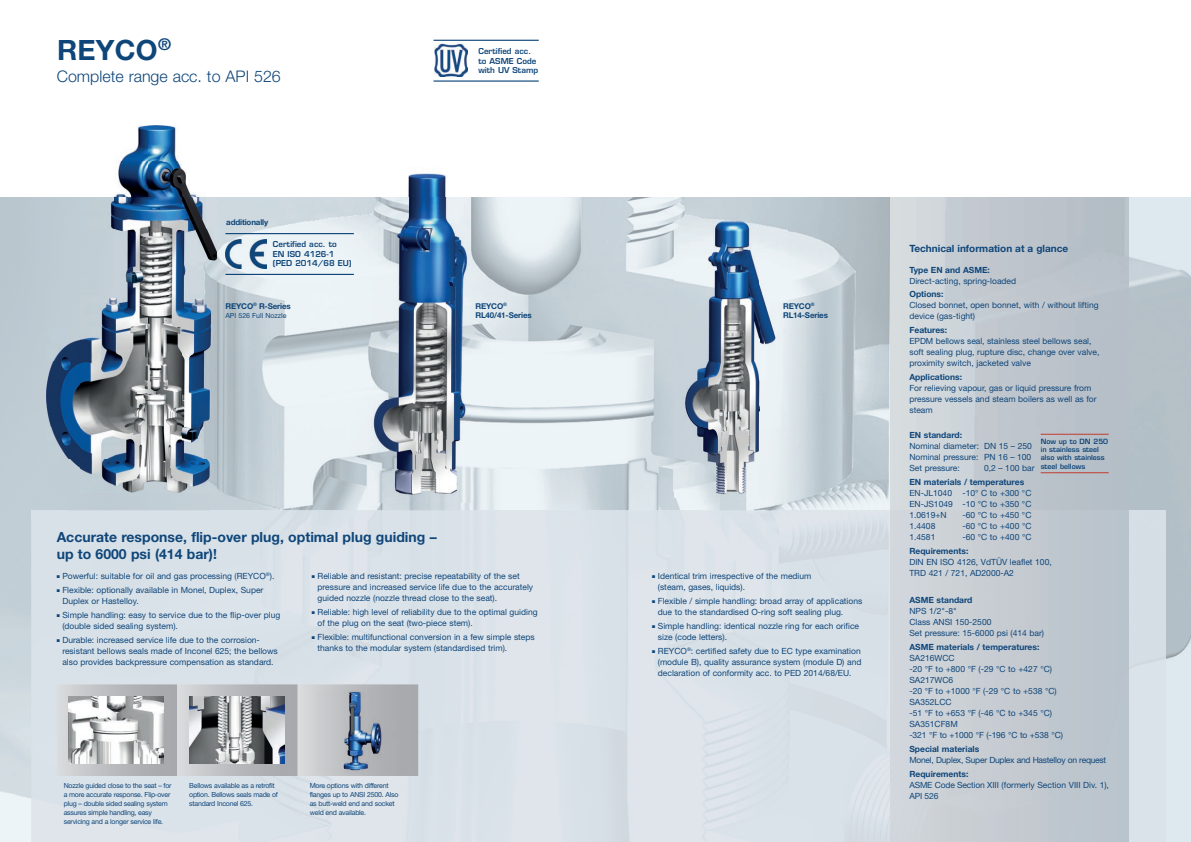
<style>
.page{position:relative;width:1191px;height:842px;background:#fff}
.page>*{position:absolute;margin:0;border:0;box-sizing:border-box;transform-origin:0 0}
.t1{font:700 28px "Helvetica Neue LT Pro";letter-spacing:.01em;color:#0f467a}
.t2{font:300 16px "Helvetica Neue LT Pro";color:#0f467a}
.t3{font:700 14px/16.8px "Helvetica Neue LT Pro";color:#0f467a}
.t4{font:700 10px "Helvetica Neue LT Pro";color:#0f467a}
.t5{font:8.5px/11px "Helvetica Neue LT Pro";color:#0f467a}
.t6{font:700 8.5px "Helvetica Neue LT Pro";color:#0f467a}
.t7{font:8.5px "Helvetica Neue LT Pro";letter-spacing:-.03em;color:#0f467a}
.t8{font:600 8px/9.6px "Eurostile LT Std";color:#0f467a}
.t9{font:700 8px/9px "Helvetica Neue LT Pro";letter-spacing:-.02em;color:#0f467a}
.t10{font:7px/9px "Helvetica Neue LT Pro";letter-spacing:-.03em;color:#0f467a}
.t11{font:600 7px/8.4px "Eurostile LT Std";color:#0f467a}
.t12{font:7px "Helvetica Neue LT Pro";color:#0f467a}
</style>
<div class="page">
<div style="left:0;top:197px;width:69px;height:322px;background:#becad2"></div>
<img style="left:210px;top:197px;width:175px;height:313px">
<img style="left:455px;top:197px;width:245px;height:313px">
<img style="left:1128px;top:197px;width:63px;height:322px">
<img style="left:771px;top:232px;width:119px;height:278px">
<img style="left:385px;top:502px;width:70px;height:8px">
<img style="left:700px;top:497px;width:71px;height:13px">
<img style="left:1165px;top:519px;width:26px;height:323px">
<div style="left:1128px;top:510px;width:37px;height:332px;background:#dbe3ea"></div>
<svg style="left:57px;top:684px;width:361px;height:92px;background:#bcbdc0"></svg>
<img style="left:69px;top:697px;width:95px;height:67px">
<img style="left:189px;top:697px;width:95px;height:67px">
<img style="left:317px;top:690px;width:84px;height:83px">
<img style="left:47px;top:125px;width:170px;height:368px">
<img style="left:371px;top:173px;width:100px;height:329px">
<img style="left:675px;top:219px;width:113px;height:278px">
<img style="left:225px;top:239px;width:41px;height:29px">
<hr style="left:225px;top:233px;width:129px;height:1px;background:#0f467a">
<hr style="left:225px;top:274px;width:129px;height:1px;background:#0f467a">
<img style="left:434px;top:44px;width:34px;height:33px">
<hr style="left:433px;top:40px;width:106px;height:1px;background:#0f467a">
<hr style="left:433px;top:80px;width:106px;height:2px;background:#0f467a">
<hr style="left:1040px;top:472px;width:68px;height:1px;background:#c13c32">
<hr style="left:1040px;top:434px;width:68px;height:1px;background:#c13c32">
<h1 class="t1" style="left:57px;top:32px;width:115px">REYCO<sup>®</sup></h1>
<h2 class="t2" style="left:57px;top:66px;width:225px">Complete range acc. to API 526</h2>
<p class="t9" style="left:226px;top:218px;width:44px">additionally</p>
<p class="t8" style="left:273px;top:239px;width:80px">Certified acc. to<br>EN ISO 4126-1 (PED 2014/68 EU)</p>
<p class="t8" style="left:478px;top:46px;width:61px">Certified acc. to ASME Code with UV Stamp</p>
<p class="t9" style="left:225px;top:301px;width:67px">REYCO<sup>®</sup> R-Series</p>
<p class="t12" style="left:225px;top:311px;width:63px">API 526 Full Nozzle</p>
<p class="t9" style="left:475px;top:301px;width:58px">REYCO<sup>®<br></sup>RL40/41-Series</p>
<h3 class="t3" style="left:57px;top:528px;width:381px">Accurate response, flip-over plug, optimal plug guiding – up to 6000 psi (414 bar)!</h3>
<p class="t5" style="left:57px;top:570px;width:219px">■ Powerful: suitable for oil and gas processing (REYCO<sup>®</sup>).</p>
<p class="t5" style="left:62px;top:584px;width:203px;text-indent:-6px">■ Flexible: optionally available in Monel, Duplex, Super<br>Duplex or Hastelloy.</p>
<p class="t5" style="left:62px;top:609px;width:219px;text-indent:-6px">■ Simple handling: easy to service due to the flip-over plug (double sided sealing system).</p>
<p class="t5" style="left:62px;top:634px;width:217px;text-indent:-6px">■ Durable: increased service life due to the corrosion&shy;resistant bellows seals made of Inconel 625; the bellows also provides backpressure compensation as standard.</p>
<p class="t5" style="left:317px;top:570px;width:217px;text-indent:-6px">■ Reliable and resistant: precise repeatability of the set pressure and increased service life due to the accurately guided nozzle (nozzle thread close to the seat).</p>
<p class="t5" style="left:317px;top:606px;width:222px;text-indent:-6px">■ Reliable: high level of reliability due to the optimal guiding of the plug on the seat (two-piece stem).</p>
<p class="t5" style="left:317px;top:631px;width:219px;text-indent:-6px">■ Flexible: multifunctional conversion in a few simple steps thanks to the modular system (standardised trim).</p>
<p class="t10" style="left:64px;top:781px;width:109px">Nozzle guided close to the seat – for a more accurate response. Flip-over plug – double sided sealing system assures simple handling, easy servicing and a longer service life.</p>
<p class="t10" style="left:189px;top:781px;width:90px">Bellows available as a retrofit option. Bellows seals made of standard Inconel 625.</p>
<p class="t10" style="left:310px;top:781px;width:90px">More options with different flanges up to ANSI 2500. Also as butt-weld end and socket weld end available.</p>
<p class="t9" style="left:783px;top:301px;width:46px">REYCO<sup>®<br></sup>RL14-Series</p>
<p class="t5" style="left:658px;top:570px;width:155px;text-indent:-6px">■ Identical trim irrespective of the medium (steam, gases, liquids).</p>
<p class="t5" style="left:658px;top:595px;width:206px;text-indent:-6px">■ Flexible / simple handling: broad array of applications due to the standardised O-ring soft sealing plug.</p>
<p class="t5" style="left:658px;top:620px;width:203px;text-indent:-6px">■ Simple handling: identical nozzle ring for each orifice size (code letters).</p>
<p class="t5" style="left:658px;top:645px;width:205px;text-align:justify;text-indent:-6px">■ REYCO<sup>®</sup>: certified safety due to EC type examination (module B), quality assurance system (module D) and declaration of conformity acc. to PED 2014/68/EU.</p>
<p class="t4" style="left:909px;top:243px;width:160px">Technical information at a glance</p>
<p class="t6" style="left:909px;top:264px;width:82px">Type EN and ASME:</p>
<p class="t5" style="left:909px;top:275px;width:108px">Direct-acting, spring-loaded</p>
<p class="t6" style="left:909px;top:289px;width:36px">Options:</p>
<p class="t5" style="left:909px;top:300px;width:191px">Closed bonnet, open bonnet, with / without lifting device (gas-tight)</p>
<p class="t6" style="left:909px;top:325px;width:39px">Features:</p>
<p class="t5" style="left:909px;top:336px;width:191px">EPDM bellows seal, stainless steel bellows seal, soft sealing plug, rupture disc, change over valve, proximity switch, jacketed valve</p>
<p class="t6" style="left:909px;top:372px;width:54px">Applications:</p>
<p class="t5" style="left:909px;top:382px;width:189px">For relieving vapour, gas or liquid pressure from pressure vessels and steam boilers as well as for steam</p>
<p class="t6" style="left:909px;top:430px;width:54px">EN standard:</p>
<p class="t5" style="left:909px;top:440px;width:124px;text-align:justify">Nominal diameter: DN 15 – 250<br>Nominal pressure: PN 16 – 100<br>Set pressure:</p>
<p class="t11" style="left:1040px;top:437px;width:69px">Now up to DN 250 in stainless steel also with stainless steel bellows</p>
<p class="t5" style="left:984px;top:462px;width:52px">0,2 – 100 bar</p>
<p class="t6" style="left:909px;top:476px;width:116px">EN materials / temperatures</p>
<p class="t5" style="left:909px;top:487px;width:124px;text-align:justify">EN-JL1040 -10° C to +300 °C EN-JS1049 -10 °C to +350 °C 1.0619+N</p>
<p class="t5" style="left:962px;top:509px;width:71px">-60 °C to +450 °C</p>
<p class="t5" style="left:909px;top:520px;width:27px">1.4408</p>
<p class="t5" style="left:962px;top:520px;width:71px">-60 °C to +400 °C</p>
<p class="t5" style="left:909px;top:531px;width:27px">1.4581</p>
<p class="t5" style="left:962px;top:531px;width:71px">-60 °C to +400 °C</p>
<p class="t6" style="left:909px;top:545px;width:61px">Requirements:</p>
<p class="t5" style="left:909px;top:556px;width:144px">DIN EN ISO 4126, VdTÜV leaflet 100,<br>TRD 421 / 721, AD2000-A2</p>
<p class="t6" style="left:909px;top:595px;width:65px">ASME standard</p>
<p class="t5" style="left:909px;top:606px;width:136px">NPS 1/2"-8"<br>Class ANSI 150-2500<br>Set pressure: 15-6000 psi (414 bar)</p>
<p class="t6" style="left:909px;top:642px;width:131px">ASME materials / temperatures:</p>
<p class="t5" style="left:909px;top:652px;width:155px">SA216WCC<br>-20 °F to +800 °F (-29 °C to +427 °C)<br>SA217WC6<br>-20 °F to +1000 °F (-29 °C to +538 °C)<br>SA352LCC<br>-51 °F to +653 °F (-46 °C to +345 °C)<br>SA351CF8M<br>-321 °F to +1000 °F (-196 °C to +538 °C)</p>
<p class="t6" style="left:909px;top:744px;width:71px">Special materials</p>
<p class="t7" style="left:909px;top:755px;width:198px">Monel, Duplex, Super Duplex and Hastelloy on request</p>
<p class="t6" style="left:909px;top:769px;width:61px">Requirements:</p>
<p class="t5" style="left:909px;top:779px;width:201px">ASME Code Section XIII (formerly Section VIII Div. 1),<br>API 526</p>
</div>
